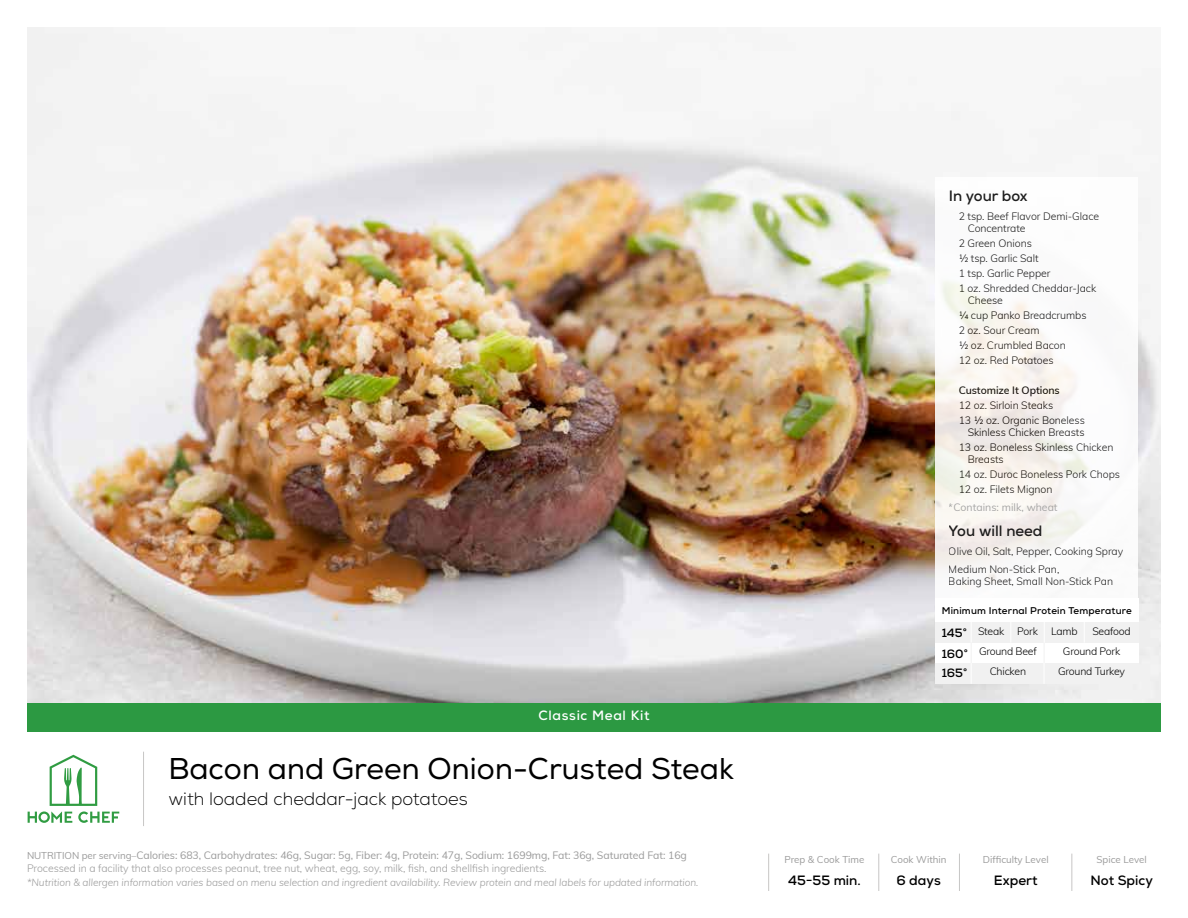
<style>
.page{position:relative;width:1188px;height:918px;background:#fff}
.page>*{position:absolute;margin:0;border:0;box-sizing:border-box;transform-origin:0 0}
.t1{font:30px "Nexa";color:#000}
.t2{font:300 18px "Nexa";color:#000}
.t3{font:700 15px "Nexa";color:#000}
.t4{font:700 13.5px "Nexa";color:#000}
.t5{font:700 13.5px "Nexa";letter-spacing:.05em;color:#fff}
.t6{font:700 12px/20px "Nexa";color:#000;text-align:justify}
.t7{font:300 10.5px/15px "Muli";letter-spacing:-.005em;color:#000}
.t8{font:300 10.5px/13.5px "Muli";letter-spacing:-.005em;color:#9a9a9a}
.t9{font:10.5px "Muli";color:#9a9a9a}
.t10{font:600 10.5px "Muli";letter-spacing:-.005em;color:#000}
.t11{font:italic 300 10.2px "Muli";letter-spacing:-.005em;color:#9a9a9a}
.t12{font:9.75px "Muli";color:#9a9a9a}
.t13{font:700 9.75px "Nexa";letter-spacing:.02em;color:#000}
.s1{font-weight:400;font-size:9.75px}
.s2{font-weight:400}
</style>
<div class="page">
<img style="left:27px;top:27px;width:1134px;height:676px">
<hr style="left:143px;top:752px;width:1px;height:74px;background:#c7c6c5">
<hr style="left:878px;top:854px;width:1px;height:37px;background:#c7c6c5">
<hr style="left:768px;top:854px;width:1px;height:37px;background:#c7c6c5">
<hr style="left:959px;top:854px;width:1px;height:37px;background:#c7c6c5">
<hr style="left:1071px;top:854px;width:1px;height:37px;background:#c7c6c5">
<svg style="left:28px;top:755px;width:91px;height:68px"></svg>
<svg style="left:935px;top:177px;width:203px;height:422px"></svg>
<div style="left:935px;top:599px;width:203px;height:85px;background:#fff"></div>
<div style="left:935px;top:663px;width:203px;height:21px;background:#f1f1f1"></div>
<div style="left:935px;top:622px;width:203px;height:21px;background:#f1f1f1"></div>
<div style="left:27px;top:703px;width:1134px;height:28px;background:#2c9942"></div>
<p class="t5" style="left:538px;top:707px;width:113px">Classic Meal Kit</p>
<h1 class="t1" style="left:168px;top:751px;width:567px">Bacon and Green Onion-Crusted Steak</h1>
<h2 class="t2" style="left:168px;top:788px;width:301px">with loaded cheddar-jack potatoes</h2>
<p class="t8" style="left:27px;top:848px;width:661px"><span class="s1">NUTRITION per serving–</span><span class="s2">Calories: 683, Carbohydrates: 46g, Sugar: 5g, Fiber: 4g, Protein: 47g, Sodium: 1699mg, Fat: 36g, Saturated Fat: 16g<br></span>Processed in a facility that also processes peanut, tree nut, wheat, egg, soy, milk, fish, and shellfish ingredients.</p>
<p class="t11" style="left:27px;top:875px;width:673px">*Nutrition &amp; allergen information varies based on menu selection and ingredient availability. Review protein and meal labels for updated information.</p>
<h3 class="t3" style="left:949px;top:186px;width:80px">In your box</h3>
<p class="t7" style="left:968px;top:210px;width:133px;line-height:12px;text-indent:-9px">2 tsp. Beef Flavor Demi-Glace<br>Concentrate</p>
<p class="t7" style="left:959px;top:235px;width:139px">2 Green Onions<br>½ tsp. Garlic Salt<br>1 tsp. Garlic Pepper<br>1 oz. Shredded Cheddar-Jack</p>
<p class="t7" style="left:959px;top:292px;width:129px;text-indent:9px">Cheese<br>¼ cup Panko Breadcrumbs<br>2 oz. Sour Cream<br>½ oz. Crumbled Bacon<br>12 oz. Red Potatoes</p>
<p class="t10" style="left:959px;top:383px;width:103px">Customize It Options</p>
<p class="t7" style="left:959px;top:397px;width:128px">12 oz. Sirloin Steaks<br>13 ½ oz. Organic Boneless</p>
<p class="t7" style="left:959px;top:424px;width:156px;text-indent:9px">Skinless Chicken Breasts<br>13 oz. Boneless Skinless Chicken</p>
<p class="t7" style="left:959px;top:451px;width:163px;text-indent:9px">Breasts<br>14 oz. Duroc Boneless Pork Chops<br>12 oz. Filets Mignon</p>
<p class="t9" style="left:949px;top:500px;width:110px">*Contains: milk, wheat</p>
<h3 class="t3" style="left:949px;top:521px;width:95px">You will need</h3>
<p class="t7" style="left:949px;top:541px;width:176px;line-height:18.8px">Olive Oil, Salt, Pepper, Cooking Spray<br>Medium Non-Stick Pan,</p>
<p class="t7" style="left:949px;top:574px;width:166px">Baking Sheet, Small Non-Stick Pan</p>
<p class="t13" style="left:942px;top:604px;width:192px">Minimum Internal Protein Temperature</p>
<p class="t7" style="left:978px;top:623px;width:28px">Steak</p>
<p class="t7" style="left:1051px;top:623px;width:28px">Lamb</p>
<p class="t7" style="left:1092px;top:623px;width:40px">Seafood</p>
<p class="t7" style="left:1058px;top:664px;width:68px">Ground Turkey</p>
<p class="t7" style="left:1017px;top:623px;width:22px">Pork</p>
<p class="t7" style="left:990px;top:664px;width:38px">Chicken</p>
<p class="t6" style="left:942px;top:623px;width:28px">145° 160° 165°</p>
<p class="t7" style="left:979px;top:643px;width:59px">Ground Beef</p>
<p class="t7" style="left:1063px;top:643px;width:59px">Ground Pork</p>
<p class="t12" style="left:784px;top:853px;width:82px">Prep &amp; Cook Time</p>
<p class="t12" style="left:891px;top:853px;width:57px">Cook Within</p>
<p class="t12" style="left:983px;top:853px;width:67px">Difficulty Level</p>
<p class="t12" style="left:1097px;top:853px;width:52px">Spice Level</p>
<p class="t4" style="left:788px;top:872px;width:74px">45-55 min.</p>
<p class="t4" style="left:897px;top:871px;width:46px">6 days</p>
<p class="t4" style="left:994px;top:872px;width:45px">Expert</p>
<p class="t4" style="left:1091px;top:872px;width:64px">Not Spicy</p>
</div>
